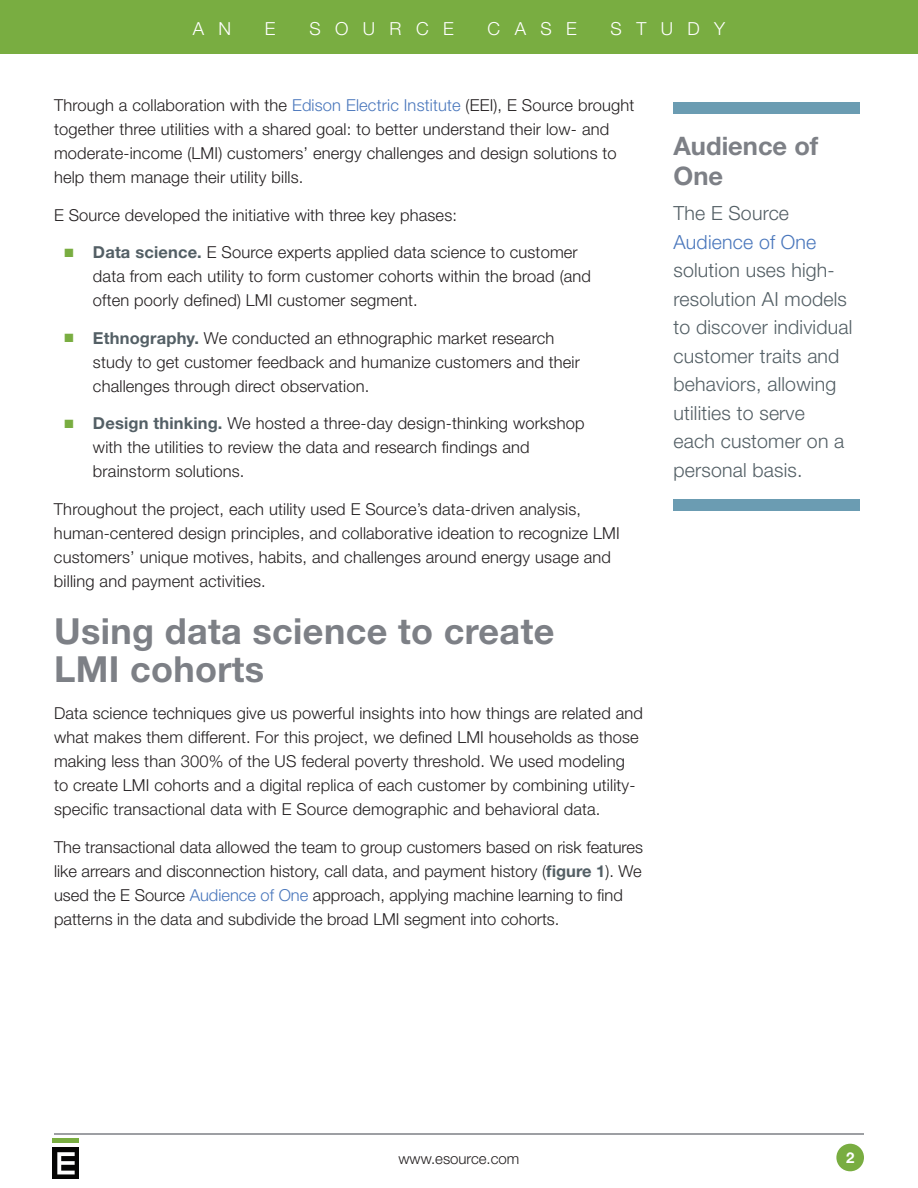
<style>
.page{position:relative;width:918px;height:1188px;background:#fff}
.page>*{position:absolute;margin:0;border:0;box-sizing:border-box;transform-origin:0 0}
.t1{font:700 36px/37.5px "Helvetica Neue LT Std";letter-spacing:.01em;color:#7d8086}
.t2{font:700 25.5px/30px "Helvetica Neue LT Std";color:#7d8086}
.t3{font:300 19.5px/28.5px "Helvetica Neue LT Std";letter-spacing:.01em;color:#535f65}
.t4{font:300 19.5px "Helvetica Neue LT Std";letter-spacing:.01em;color:#4a77bc}
.t5{font:300 18px "Helvetica Neue LT Std";letter-spacing:.8em;color:#fff}
.t6{font:300 16.5px/24px "Helvetica Neue LT Std";letter-spacing:.01em;color:#231f20}
.t7{font:300 15px "Helvetica Neue LT Std";color:#231f20}
.t8{font:700 15px "Helvetica Neue LT Std";color:#fff}
.s1{color:#4a77bc}
.s2{color:#79ad41}
.s3{font-weight:700;color:#535f65}
</style>
<div class="page">
<div style="left:836px;top:1144px;width:28px;height:27px;background:#79ad41;border-radius:50%"></div>
<div style="left:0;top:0;width:918px;height:54px;background:#79ad41"></div>
<hr style="left:54px;top:1133px;width:810px;height:2px;background:#7d8086">
<div style="left:52px;top:1147px;width:28px;height:32px;background:#050504"></div>
<div style="left:52px;top:1138px;width:28px;height:5px;background:#79ad41"></div>
<svg style="left:57px;top:1152px;width:18px;height:22px"></svg>
<div style="left:674px;top:102px;width:186px;height:12px;background:#6b9cb2"></div>
<div style="left:674px;top:499px;width:186px;height:12px;background:#6b9cb2"></div>
<p class="t5" style="left:193px;top:17px;width:40px">A N</p>
<p class="t5" style="left:265px;top:17px;width:12px">E</p>
<p class="t5" style="left:309px;top:17px;width:146px">SOURCE</p>
<p class="t5" style="left:488px;top:17px;width:91px">CASE</p>
<p class="t5" style="left:611px;top:17px;width:116px">STUDY</p>
<p class="t6" style="left:54px;top:93px;width:582px">Through a collaboration with the <span class="s1">Edison Electric Institute</span> (EEI), E Source brought together three utilities with a shared goal: to better understand their low- and moderate-income (LMI) customers’ energy challenges and design solutions to help them manage their utility bills.</p>
<p class="t6" style="left:54px;top:202px;width:405px">E Source developed the initiative with three key phases:</p>
<p class="t6" style="left:93px;top:240px;width:500px;text-indent:-28px"><span class="s2">■</span> <span class="s3">Data science.</span> E Source experts applied data science to customer data from each utility to form customer cohorts within the broad (and often poorly defined) LMI customer segment.</p>
<p class="t6" style="left:93px;top:325px;width:488px;text-indent:-28px"><span class="s2">■</span> <span class="s3">Ethnography.</span> We conducted an ethnographic market research study to get customer feedback and humanize customers and their challenges through direct observation.</p>
<p class="t6" style="left:93px;top:411px;width:493px;text-indent:-28px"><span class="s2">■</span> <span class="s3">Design thinking.</span> We hosted a three-day design-thinking workshop with the utilities to review the data and research findings and brainstorm solutions.</p>
<p class="t6" style="left:54px;top:496px;width:567px">Throughout the project, each utility used E Source’s data-driven analysis, human-centered design principles, and collaborative ideation to recognize LMI customers’ unique motives, habits, and challenges around energy usage and billing and payment activities.</p>
<h1 class="t1" style="left:54px;top:612px;width:502px">Using data science to create<br>LMI cohorts</h1>
<p class="t6" style="left:54px;top:701px;width:591px">Data science techniques give us powerful insights into how things are related and what makes them different. For this project, we defined LMI households as those making less than 300% of the US federal poverty threshold. We used modeling to create LMI cohorts and a digital replica of each customer by combining utility&shy;specific transactional data with E Source demographic and behavioral data.</p>
<p class="t6" style="left:54px;top:835px;width:590px">The transactional data allowed the team to group customers based on risk features like arrears and disconnection history, call data, and payment history (<span class="s3">figure 1</span>). We used the E Source <span class="s1">Audience of One</span> approach, applying machine learning to find patterns in the data and subdivide the broad LMI segment into cohorts.</p>
<h2 class="t2" style="left:674px;top:130px;width:146px">Audience of<br>One</h2>
<p class="t3" style="left:674px;top:199px;width:117px">The E Source</p>
<p class="t4" style="left:674px;top:230px;width:144px">Audience of One</p>
<p class="t3" style="left:674px;top:256px;width:180px">solution uses high&shy;resolution AI models to discover individual customer traits and behaviors, allowing utilities to serve<br>each customer on a personal basis.</p>
<p class="t7" style="left:399px;top:1150px;width:122px">www.esource.com</p>
<p class="t8" style="left:846px;top:1148px;width:10px">2</p>
</div>
